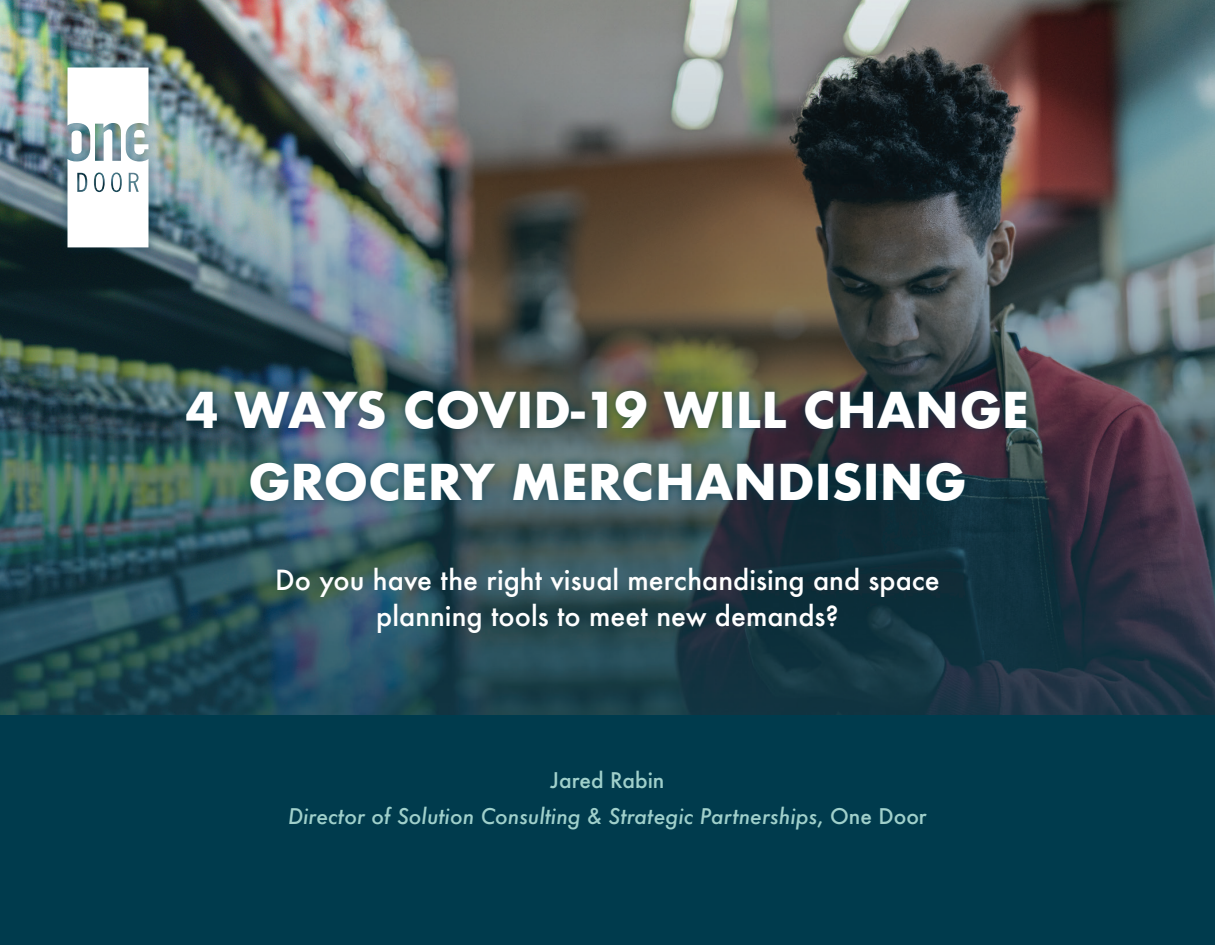
<style>
.page{position:relative;width:1215px;height:945px;background:#fff}
.page>*{position:absolute;margin:0;border:0;box-sizing:border-box;transform-origin:0 0}
.t1{font:700 48px/72px "Futura";color:#fff;text-align:center}
.t2{font:500 27px/36px "Futura";color:#fff;text-align:center}
.t3{font:italic 500 21px/36px "Futura";color:#a0d0cb;text-align:center}
.s1{font-style:normal}
</style>
<div class="page">
<img style="left:0;top:0;width:1215px;height:715px">
<div style="left:57px;top:57px;width:102px;height:201px;background:#003b4d;opacity:.5"></div>
<svg style="left:68px;top:68px;width:80px;height:179px"></svg>
<div style="left:0;top:716px;width:1215px;height:229px;background:#003b4d"></div>
<div style="left:177px;top:381px;width:859px;height:129px;background:#003b4d;opacity:.75"></div>
<p class="t1" style="left:186px;top:373px;width:845px">4 WAYS COVID-19 WILL CHANGE<br>GROCERY MERCHANDISING</p>
<p class="t2" style="left:275px;top:561px;width:666px">Do you have the right visual merchandising and space planning tools to meet new demands?</p>
<p class="t3" style="left:288px;top:762px;width:640px"><span class="s1">Jared Rabin<br></span>Director of Solution Consulting &amp; Strategic Partnerships<span class="s1">, One Door</span></p>
</div>
